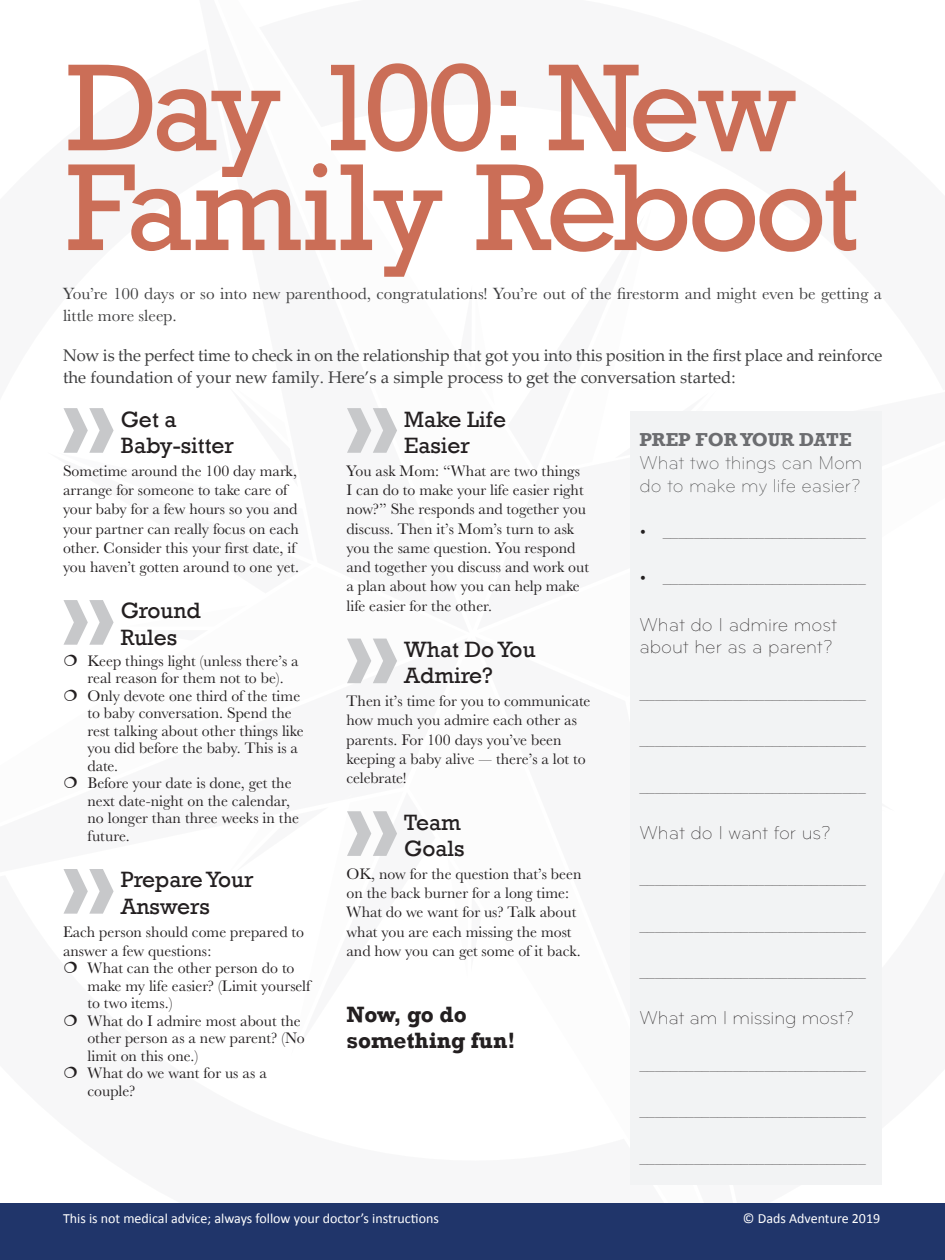
<style>
.page{position:relative;width:945px;height:1260px;background:#fff}
.page>*{position:absolute;margin:0;border:0;box-sizing:border-box;transform-origin:0 0}
.Header_1{font:126px/99.8px "Rockwell";letter-spacing:-.04em;color:#cb6e57}
.SubHeader1{font:700 94.5px "Rockwell";color:#c7c8ca}
.SubHeader1-2{font:22.75px/26.2px "Rockwell";color:#231f20}
.SubHeader1-3{font:700 22.75px/26.2px "Rockwell";color:#231f20}
.Head_-_SubHead_2{font:300 19.25px/22.8px "Bryant";color:#231f20}
.Body_-_Text_Box{font:300 19.25px/22.8px "Bryant";color:#3e3e3f}
.Head_-_SubHead_2-2{font:700 19.25px "Rockwell";color:#6c6d70}
.Body_-_Paragraph_Nex{font:16.8px/21.9px "Palatino Linotype";letter-spacing:-.005em;color:#3e3e3f}
.Body_-_Paragraph_Fir{font:16.8px/21.9px "Baskerville URW";color:#3e3e3f}
.First_paragraph{font:15.75px/19.2px "Baskerville URW";color:#231f20}
.t1{font:14px "Calibri";color:#fff}
</style>
<div class="page">
<div style="left:0;top:1203px;width:945px;height:57px;background:#20356a"></div>
<div style="left:630px;top:411px;width:252px;height:773px;background:#f2f3f4"></div>
<p class="Header_1" style="left:66px;top:60px;width:795px">Day 100: New<br>Family Reboot</p>
<p class="Body_-_Paragraph_Fir" style="left:63px;top:282px;width:820px">You’re 100 days or so into new parenthood, congratulations! You’re out of the firestorm and might even be getting a little more sleep.</p>
<p class="Body_-_Paragraph_Nex" style="left:63px;top:344px;width:821px">Now is the perfect time to check in on the relationship that got you into this position in the first place and reinforce the foundation of your new family. Here’s a simple process to get the conversation started:</p>
<p class="SubHeader1" style="left:63px;top:364px;width:53px">»</p>
<p class="SubHeader1-2" style="left:121px;top:406px;width:115px">Get a<br>Baby-sitter</p>
<p class="First_paragraph" style="left:63px;top:460px;width:238px">Sometime around the 100 day mark, arrange for someone to take care of your baby for a few hours so you and your partner can really focus on each other. Consider this your first date, if you haven’t gotten around to one yet.</p>
<p class="SubHeader1" style="left:63px;top:556px;width:53px">»</p>
<p class="SubHeader1-2" style="left:121px;top:598px;width:81px">Ground<br>Rules</p>
<p class="First_paragraph" style="left:88px;top:652px;width:213px;line-height:17.5px">Keep things light (unless there’s a real reason for them not to be).</p>
<p class="First_paragraph" style="left:88px;top:687px;width:218px;line-height:17.5px">Only devote one third of the time to baby conversation. Spend the rest talking about other things like you did before the baby. This is a date.</p>
<p class="First_paragraph" style="left:88px;top:774px;width:213px;line-height:17.5px">Before your date is done, get the next date-night on the calendar, no longer than three weeks in the future.</p>
<p class="SubHeader1" style="left:63px;top:825px;width:53px">»</p>
<p class="SubHeader1-2" style="left:121px;top:867px;width:134px">Prepare Your<br>Answers</p>
<p class="First_paragraph" style="left:63px;top:921px;width:243px">Each person should come prepared to answer a few questions:</p>
<p class="First_paragraph" style="left:88px;top:959px;width:225px;line-height:17.5px">What can the other person do to make my life easier? (Limit yourself to two items.)</p>
<p class="First_paragraph" style="left:88px;top:1011px;width:219px;line-height:17.5px">What do I admire most about the other person as a new parent? (No limit on this one.)</p>
<p class="First_paragraph" style="left:88px;top:1064px;width:181px;line-height:17.5px">What do we want for us as a couple?</p>
<p class="SubHeader1" style="left:346px;top:364px;width:53px">»</p>
<p class="SubHeader1-2" style="left:404px;top:406px;width:103px">Make Life<br>Easier</p>
<p class="First_paragraph" style="left:346px;top:460px;width:244px">You ask Mom: “What are two things I can do to make your life easier right now?” She responds and together you discuss. Then it’s Mom’s turn to ask you the same question. You respond and together you discuss and work out a plan about how you can help make life easier for the other.</p>
<p class="SubHeader1" style="left:346px;top:594px;width:53px">»</p>
<p class="SubHeader1-2" style="left:404px;top:637px;width:133px">What Do You<br>Admire?</p>
<p class="First_paragraph" style="left:346px;top:691px;width:246px">Then it’s time for you to communicate how much you admire each other as parents. For 100 days you’ve been keeping a baby alive — there’s a lot to celebrate!</p>
<p class="SubHeader1" style="left:346px;top:767px;width:53px">»</p>
<p class="SubHeader1-2" style="left:404px;top:809px;width:62px">Team<br>Goals</p>
<p class="First_paragraph" style="left:346px;top:864px;width:237px">OK, now for the question that’s been on the back burner for a long time:<br>What do we want for us? Talk about what you are each missing the most and how you can get some of it back.</p>
<p class="SubHeader1-3" style="left:346px;top:1001px;width:170px">Now, go do something fun!</p>
<p class="Head_-_SubHead_2-2" style="left:639px;top:428px;width:214px">PREP FOR YOUR DATE</p>
<p class="Body_-_Text_Box" style="left:639px;top:452px;width:225px">What two things can Mom do to make my life easier?</p>
<p class="Head_-_SubHead_2" style="left:639px;top:521px;width:228px">• __________________________</p>
<p class="Head_-_SubHead_2" style="left:639px;top:567px;width:228px">• __________________________</p>
<p class="Head_-_SubHead_2" style="left:639px;top:613px;width:199px">What do I admire most about her as a parent?</p>
<p class="Head_-_SubHead_2" style="left:639px;top:683px;width:228px">_____________________________</p>
<p class="Head_-_SubHead_2" style="left:639px;top:729px;width:228px">_____________________________</p>
<p class="Head_-_SubHead_2" style="left:639px;top:775px;width:228px">_____________________________</p>
<p class="Head_-_SubHead_2" style="left:639px;top:822px;width:193px">What do I want for us?</p>
<p class="Head_-_SubHead_2" style="left:639px;top:868px;width:228px">_____________________________</p>
<p class="Head_-_SubHead_2" style="left:639px;top:914px;width:228px">_____________________________</p>
<p class="Head_-_SubHead_2" style="left:639px;top:961px;width:228px">_____________________________</p>
<p class="Head_-_SubHead_2" style="left:639px;top:1007px;width:216px">What am I missing most?</p>
<p class="Head_-_SubHead_2" style="left:639px;top:1054px;width:228px">_____________________________</p>
<p class="Head_-_SubHead_2" style="left:639px;top:1100px;width:228px">_____________________________</p>
<p class="Head_-_SubHead_2" style="left:639px;top:1146px;width:228px">_____________________________</p>
<p class="t1" style="left:63px;top:1208px;width:377px">This is not medical advice; always follow your doctor’s instructions</p>
<p class="t1" style="left:743px;top:1208px;width:139px">© Dads Adventure 2019</p>
</div>
